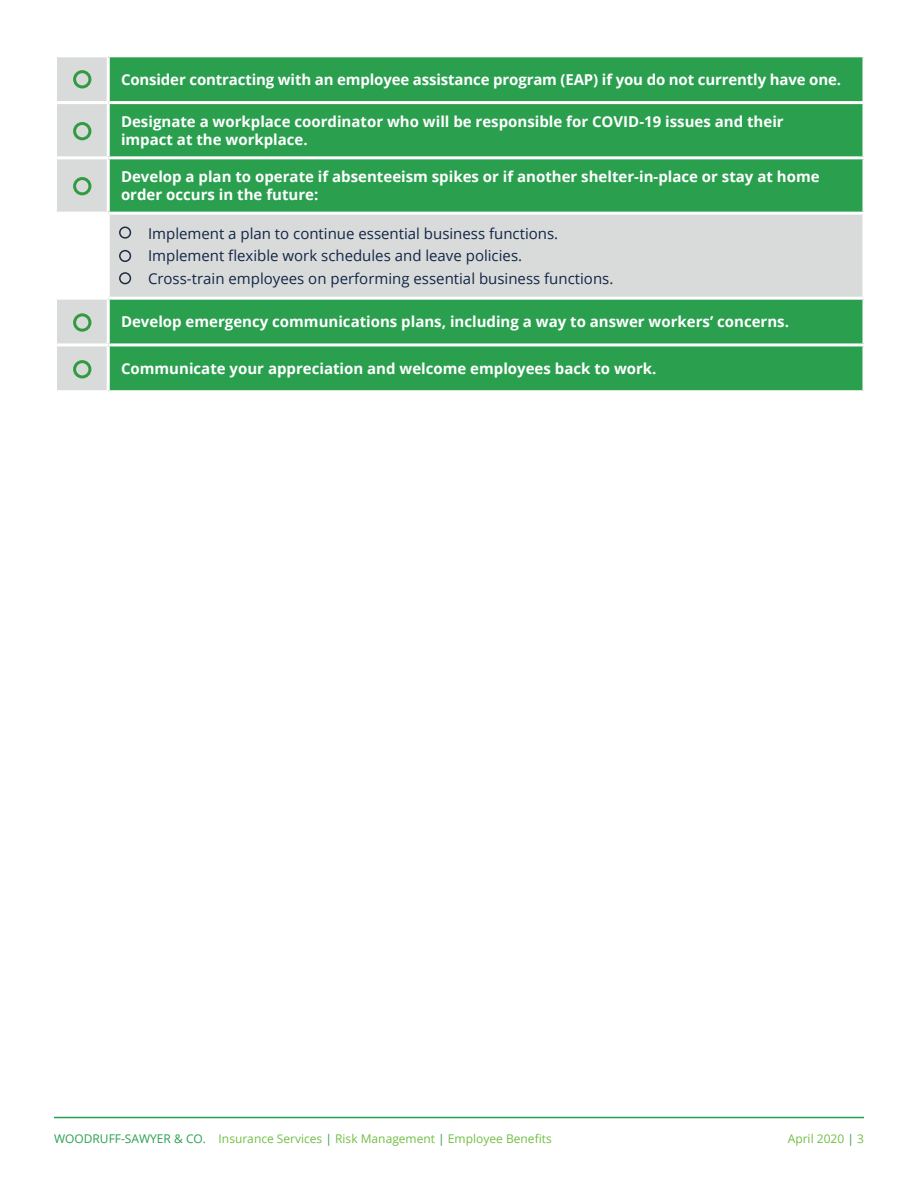
<style>
.page{position:relative;width:918px;height:1188px;background:#fff}
.page>*{position:absolute;margin:0;border:0;box-sizing:border-box;transform-origin:0 0}
.t1{font:700 15px/18px "Open Sans";color:#fff}
.t2{font:15px "Open Sans";color:#122646}
.t3{font:12px "Open Sans";color:#71bf44}
.s1{color:#2aa04f}
</style>
<div class="page">
<hr style="left:54px;top:1117px;width:810px;height:1px;background:#2aa04f">
<svg style="left:57px;top:57px;width:50px;height:333px;fill:#d9dbdb"></svg>
<svg style="left:110px;top:57px;width:752px;height:333px;background:#58af73"></svg>
<svg style="left:862px;top:57px;width:2px;height:44px"></svg>
<hr style="left:54px;top:101px;width:54px;height:3px;background:#fff">
<hr style="left:108px;top:101px;width:758px;height:3px;background:#fff">
<svg style="left:862px;top:104px;width:2px;height:52px"></svg>
<hr style="left:54px;top:156px;width:54px;height:3px;background:#fff">
<hr style="left:108px;top:156px;width:758px;height:3px;background:#fff">
<svg style="left:862px;top:159px;width:2px;height:53px"></svg>
<hr style="left:54px;top:212px;width:54px;height:3px;background:#fff">
<hr style="left:108px;top:212px;width:758px;height:3px;background:#fff">
<svg style="left:862px;top:215px;width:1px;height:82px"></svg>
<hr style="left:54px;top:297px;width:54px;height:3px;background:#fff">
<hr style="left:108px;top:297px;width:758px;height:3px;background:#fff">
<svg style="left:862px;top:300px;width:1px;height:43px"></svg>
<hr style="left:54px;top:343px;width:54px;height:3px;background:#fff">
<hr style="left:108px;top:343px;width:758px;height:3px;background:#fff">
<svg style="left:862px;top:346px;width:2px;height:44px"></svg>
<div style="left:73px;top:70px;width:18px;height:18px;border:3px solid #319b42;border-radius:50%"></div>
<div style="left:73px;top:122px;width:18px;height:18px;border:3px solid #319b42;border-radius:50%"></div>
<div style="left:73px;top:177px;width:18px;height:18px;border:3px solid #319b42;border-radius:50%"></div>
<div style="left:73px;top:313px;width:18px;height:19px;border:3px solid #319b42;border-radius:50%"></div>
<div style="left:73px;top:360px;width:18px;height:18px;border:3px solid #319b42;border-radius:50%"></div>
<div style="left:119px;top:227px;width:12px;height:12px;border:2px solid #1f2a44;border-radius:50%"></div>
<div style="left:119px;top:250px;width:12px;height:12px;border:2px solid #1f2a44;border-radius:50%"></div>
<div style="left:119px;top:272px;width:12px;height:12px;border:2px solid #1f2a44;border-radius:50%"></div>
<p class="t1" style="left:121px;top:70px;width:722px">Consider contracting with an employee assistance program (EAP) if you do not currently have one.</p>
<p class="t1" style="left:121px;top:112px;width:664px">Designate a workplace coordinator who will be responsible for COVID-19 issues and their impact at the workplace.</p>
<p class="t1" style="left:121px;top:167px;width:700px">Develop a plan to operate if absenteeism spikes or if another shelter-in-place or stay at home order occurs in the future:</p>
<p class="t2" style="left:148px;top:223px;width:412px">Implement a plan to continue essential business functions.</p>
<p class="t2" style="left:148px;top:246px;width:376px">Implement flexible work schedules and leave policies.</p>
<p class="t2" style="left:148px;top:268px;width:467px">Cross-train employees on performing essential business functions.</p>
<p class="t1" style="left:121px;top:312px;width:669px">Develop emergency communications plans, including a way to answer workers’ concerns.</p>
<p class="t1" style="left:121px;top:359px;width:537px">Communicate your appreciation and welcome employees back to work.</p>
<p class="t3" style="left:54px;top:1131px;width:499px"><span class="s1">WOODRUFF-SAWYER &amp; CO.</span> Insurance Services <span class="s1">|</span> Risk Management <span class="s1">|</span> Employee Benefits</p>
<p class="t3" style="left:788px;top:1131px;width:78px">April 2020 <span class="s1">|</span> 3</p>
</div>
